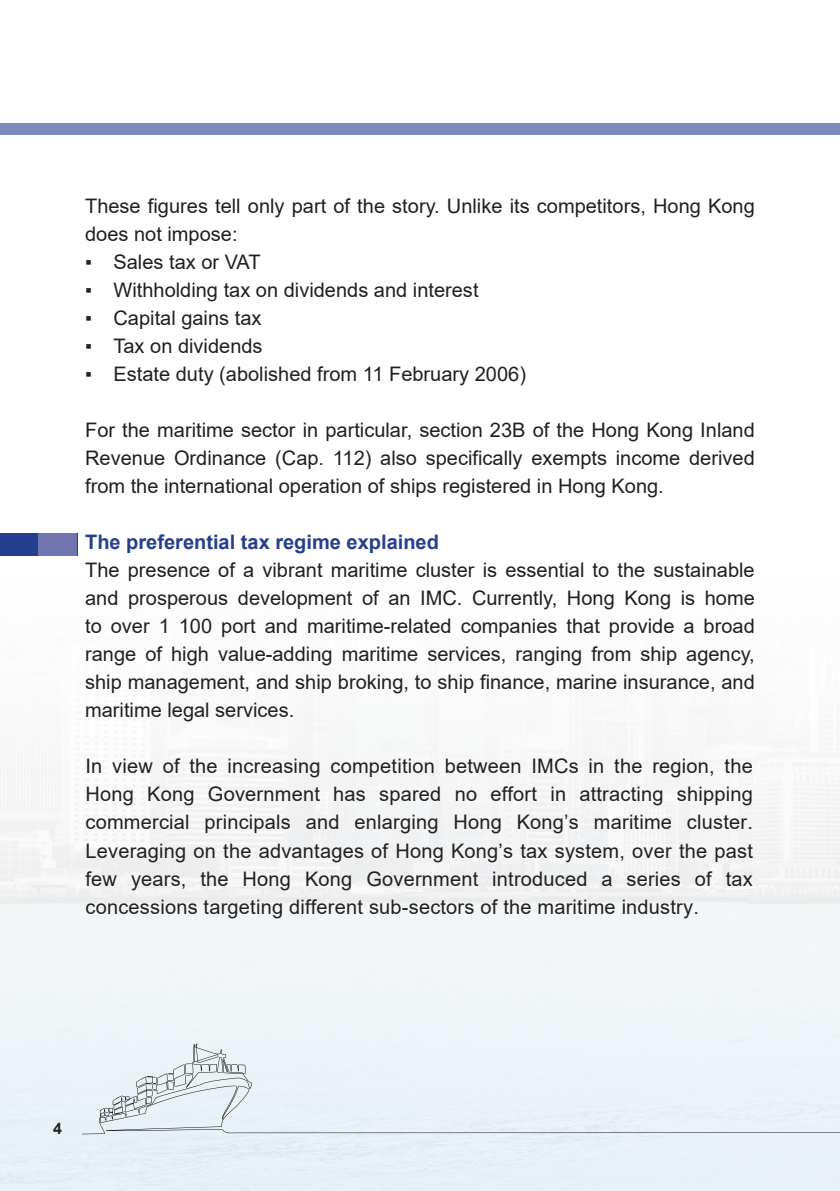
<style>
.page{position:relative;width:840px;height:1191px;background:#fff}
.page>*{position:absolute;margin:0;border:0;box-sizing:border-box;transform-origin:0 0}
.t1{font:20px/28px "Arial";color:#231f20;text-align:justify}
.t2{font:700 20px "Arial";color:#253f8e}
.t3{font:700 16px "Arial";color:#231f20}
</style>
<div class="page">
<img style="left:0;top:134px;width:839px;height:1057px">
<div style="left:82px;top:1043px;width:757px;height:91px;background:#ebf3f7"></div>
<div style="left:0;top:123px;width:839px;height:11px;background:#7c8bbb"></div>
<div style="left:0;top:533px;width:77px;height:23px;background:#253f8e"></div>
<div style="left:39px;top:533px;width:38px;height:23px;background:#7074af"></div>
<p class="t1" style="left:85px;top:192px;width:670px">These figures tell only part of the story. Unlike its competitors, Hong Kong does not impose:</p>
<p class="t1" style="left:85px;top:248px;width:177px">▪ Sales tax or VAT</p>
<p class="t1" style="left:85px;top:276px;width:394px">▪ Withholding tax on dividends and interest</p>
<p class="t1" style="left:85px;top:304px;width:178px">▪ Capital gains tax</p>
<p class="t1" style="left:85px;top:332px;width:179px">▪ Tax on dividends</p>
<p class="t1" style="left:85px;top:360px;width:442px">▪ Estate duty (abolished from 11 February 2006)</p>
<p class="t1" style="left:85px;top:416px;width:670px">For the maritime sector in particular, section 23B of the Hong Kong Inland Revenue Ordinance (Cap. 112) also specifically exempts income derived from the international operation of ships registered in Hong Kong.</p>
<p class="t2" style="left:85px;top:529px;width:355px">The preferential tax regime explained</p>
<p class="t1" style="left:85px;top:556px;width:670px">The presence of a vibrant maritime cluster is essential to the sustainable and prosperous development of an IMC. Currently, Hong Kong is home to over 1 100 port and maritime-related companies that provide a broad range of high value-adding maritime services, ranging from ship agency, ship management, and ship broking, to ship finance, marine insurance, and maritime legal services.</p>
<p class="t1" style="left:85px;top:752px;width:668px">In view of the increasing competition between IMCs in the region, the Hong Kong Government has spared no effort in attracting shipping commercial principals and enlarging Hong Kong’s maritime cluster.<br>Leveraging on the advantages of Hong Kong’s tax system, over the past few years, the Hong Kong Government introduced a series of tax concessions targeting different sub-sectors of the maritime industry.</p>
<p class="t3" style="left:53px;top:1118px;width:10px">4</p>
</div>
